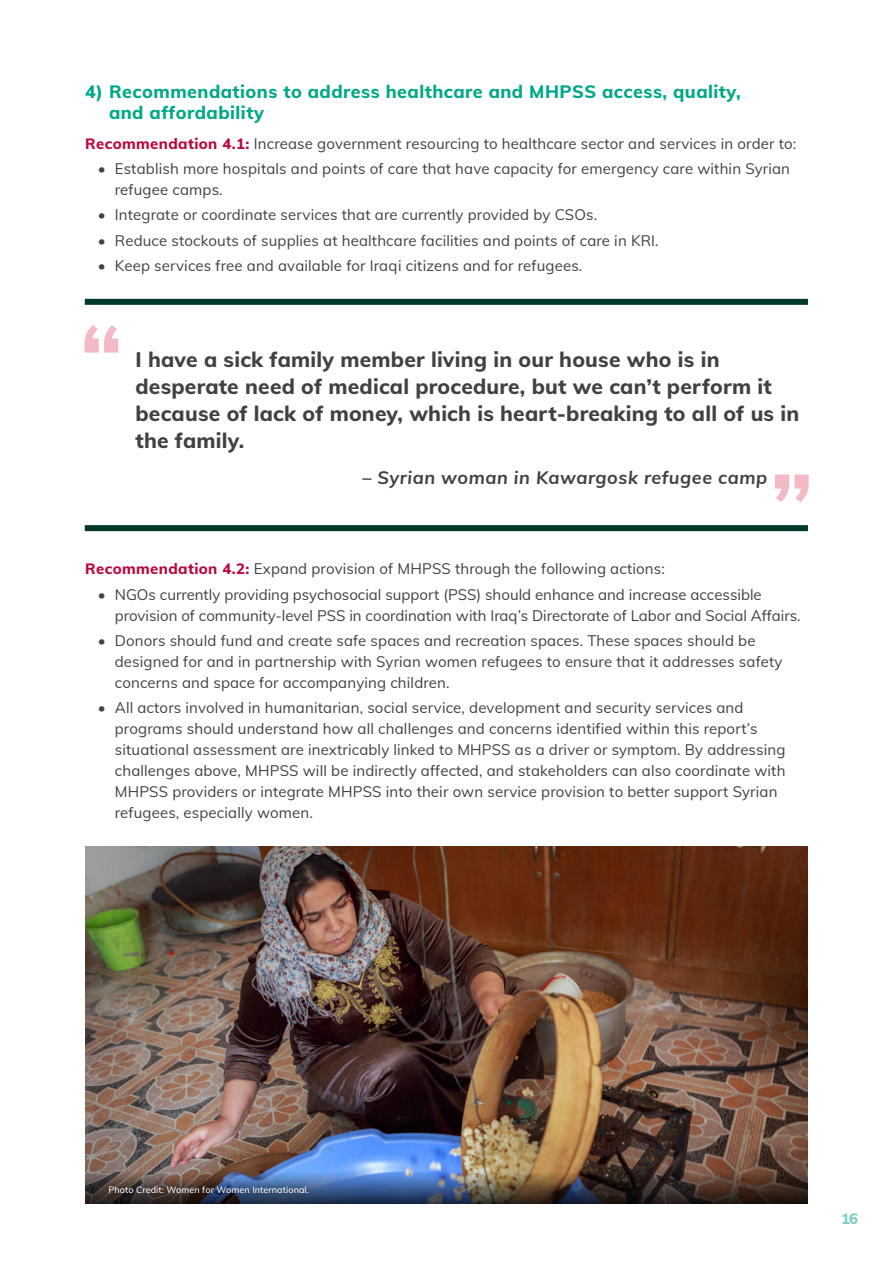
<style>
.page{position:relative;width:893px;height:1263px;background:#fff}
.page>*{position:absolute;margin:0;border:0;box-sizing:border-box;transform-origin:0 0}
.t1{font:700 100.5px "Mulish";color:#f3b9c4}
.t2{font:800 21px/27px "Mulish";letter-spacing:.01em;color:#414042}
.t3{font:800 18px/21.6px "Mulish";letter-spacing:.025em;color:#00a888}
.t4{font:italic 700 18px "Mulish";letter-spacing:.03em;color:#414042}
.t5{font:15px/21px "Mulish";letter-spacing:.01em;color:#414042}
.t6{font:800 15px "Mulish";color:#7ecdc6}
.t7{font:500 9px "Mulish";letter-spacing:.01em;color:#fff}
.s1{font-weight:800;color:#b9083e}
</style>
<div class="page">
<div style="left:85px;top:299px;width:723px;height:6px;background:#00392c"></div>
<div style="left:85px;top:525px;width:723px;height:6px;background:#00392c"></div>
<img style="left:85px;top:846px;width:723px;height:317px">
<img style="left:85px;top:1163px;width:723px;height:40px">
<div style="left:100px;top:1177px;width:216px;height:24px;background:#000;opacity:.75"></div>
<p class="t3" style="left:109px;top:80px;width:633px;text-indent:-24px">4) Recommendations to address healthcare and MHPSS access, quality, and affordability</p>
<p class="t5" style="left:85px;top:132px;width:713px"><span class="s1">Recommendation 4.1:</span> Increase government resourcing to healthcare sector and services in order to:</p>
<p class="t5" style="left:115px;top:158px;width:677px;text-indent:-17px">• Establish more hospitals and points of care that have capacity for emergency care within Syrian refugee camps.</p>
<p class="t5" style="left:98px;top:204px;width:501px">• Integrate or coordinate services that are currently provided by CSOs.</p>
<p class="t5" style="left:98px;top:229px;width:562px">• Reduce stockouts of supplies at healthcare facilities and points of care in KRI.</p>
<p class="t5" style="left:98px;top:254px;width:486px">• Keep services free and available for Iraqi citizens and for refugees.</p>
<h1 class="t1" style="left:79px;top:288px;width:46px">“</h1>
<h2 class="t2" style="left:135px;top:345px;width:665px">I have a sick family member living in our house who is in desperate need of medical procedure, but we can’t perform it because of lack of money, which is heart-breaking to all of us in the family.</h2>
<p class="t4" style="left:362px;top:464px;width:406px">– Syrian woman in Kawargosk refugee camp</p>
<h1 class="t1" style="left:769px;top:437px;width:46px">”</h1>
<p class="t5" style="left:85px;top:558px;width:581px"><span class="s1">Recommendation 4.2:</span> Expand provision of MHPSS through the following actions:</p>
<p class="t5" style="left:115px;top:583px;width:687px;text-indent:-17px">• NGOs currently providing psychosocial support (PSS) should enhance and increase accessible provision of community-level PSS in coordination with Iraq’s Directorate of Labor and Social Affairs.</p>
<p class="t5" style="left:115px;top:629px;width:669px;text-indent:-17px">• Donors should fund and create safe spaces and recreation spaces. These spaces should be designed for and in partnership with Syrian women refugees to ensure that it addresses safety concerns and space for accompanying children.</p>
<p class="t5" style="left:115px;top:696px;width:672px;text-indent:-17px">• All actors involved in humanitarian, social service, development and security services and programs should understand how all challenges and concerns identified within this report’s situational assessment are inextricably linked to MHPSS as a driver or symptom. By addressing challenges above, MHPSS will be indirectly affected, and stakeholders can also coordinate with MHPSS providers or integrate MHPSS into their own service provision to better support Syrian refugees, especially women.</p>
<p class="t7" style="left:108px;top:1183px;width:202px">Photo Credit: Women for Women International.</p>
<p class="t6" style="left:841px;top:1207px;width:18px">16</p>
</div>
